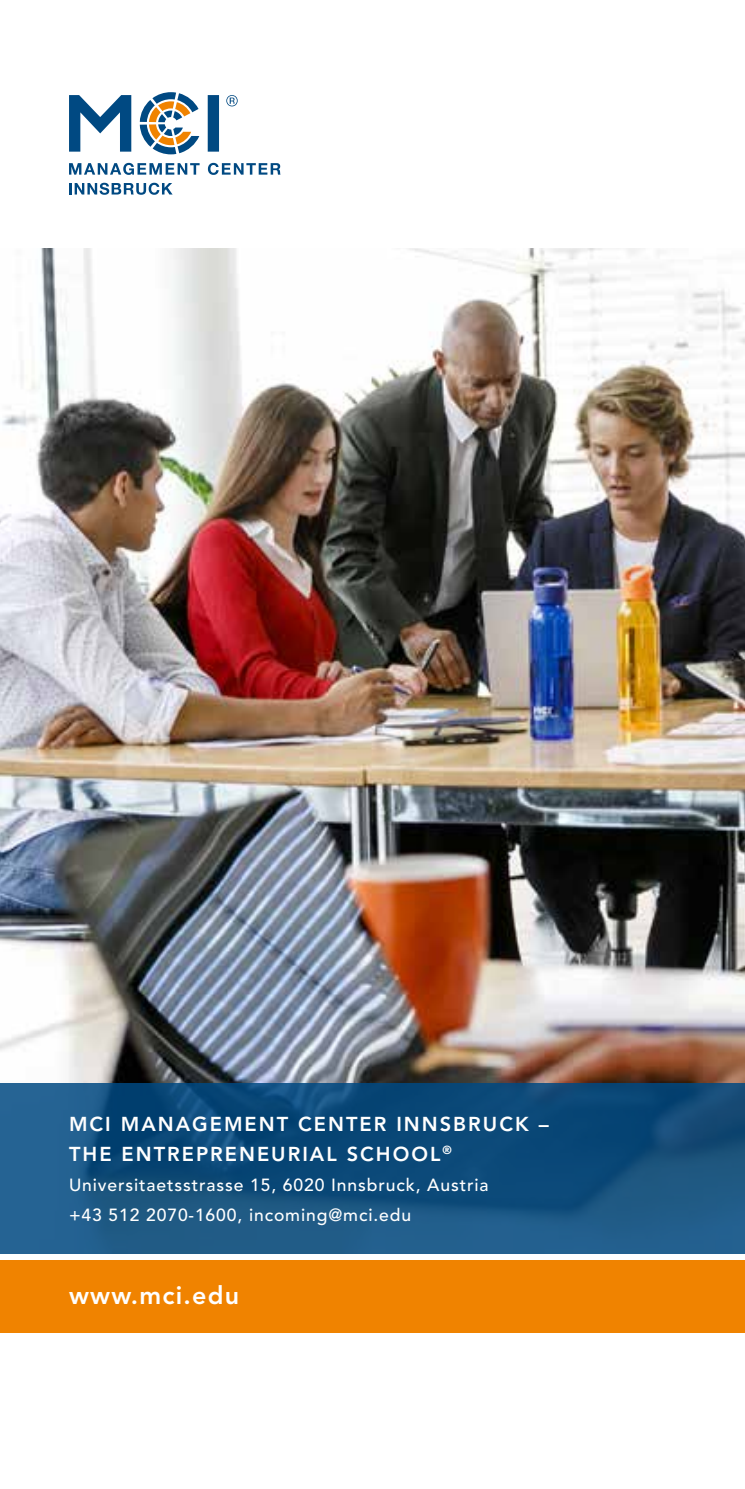
<style>
.page{position:relative;width:745px;height:1489px;background:#fff}
.page>*{position:absolute;margin:0;border:0;box-sizing:border-box;transform-origin:0 0}
.t1{font:800 25px "Avenir";letter-spacing:.05em;color:#fff}
.t2{font:800 20px/30px "Avenir";letter-spacing:.1em;color:#fff}
.t3{font:500 17.5px/30px "Avenir";letter-spacing:.05em;color:#fff}
</style>
<div class="page">
<svg style="left:69px;top:92px;width:168px;height:62px"></svg>
<svg style="left:69px;top:163px;width:130px;height:12px"></svg>
<svg style="left:208px;top:163px;width:72px;height:12px"></svg>
<svg style="left:69px;top:183px;width:104px;height:12px"></svg>
<div style="left:0;top:1260px;width:744px;height:72px;background:#f08300"></div>
<img style="left:0;top:248px;width:744px;height:835px">
<svg style="left:0;top:1083px;width:744px;height:170px;background:#14517f"></svg>
<p class="t2" style="left:69px;top:1108px;width:481px">MCI MANAGEMENT CENTER INNSBRUCK –<br>THE ENTREPRENEURIAL SCHOOL<sup>®</sup></p>
<p class="t3" style="left:69px;top:1170px;width:421px">Universitaetsstrasse 15, 6020 Innsbruck, Austria +43 512 2070-1600, incoming@mci.edu</p>
<h1 class="t1" style="left:69px;top:1280px;width:171px">www.mci.edu</h1>
</div>
